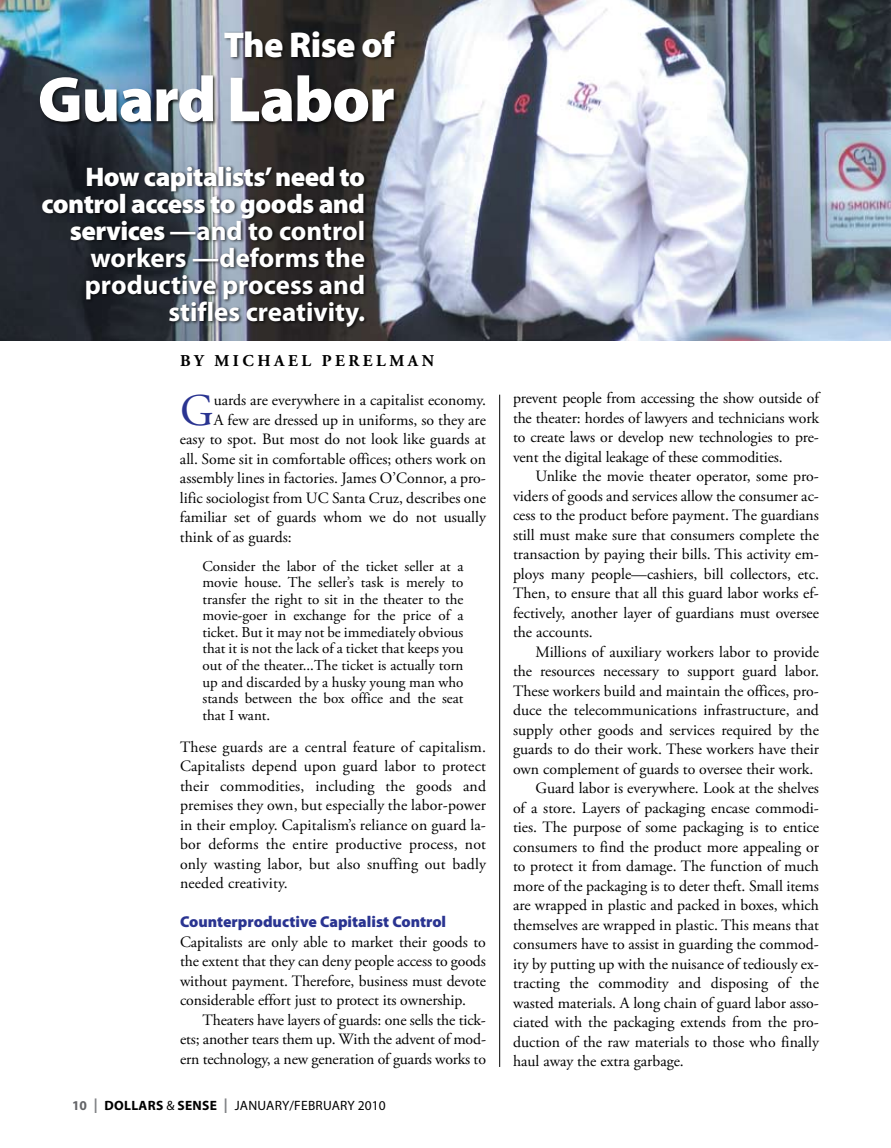
<style>
.page{position:relative;width:891px;height:1148px;background:#fff}
.page>*{position:absolute;margin:0;border:0;box-sizing:border-box;transform-origin:0 0}
.t1{font:900 64.5px "Myriad Pro";letter-spacing:-.02em;color:#fff}
.t2{font:45.15px "Adobe Garamond Pro";color:#2a3491}
.t3{font:900 36px "Myriad Pro";letter-spacing:-.02em;color:#fff}
.t4{font:700 27px/27px "Myriad Pro";color:#fff;text-align:right}
.t5{font:700 16.5px "Adobe Garamond Pro";letter-spacing:.215em;color:#000}
.t6{font:15.75px/19.5px "Adobe Garamond Pro";color:#000;text-align:justify}
.t7{font:900 15.75px "Myriad Pro";color:#2a3491}
.t8{font:15px/16.5px "Adobe Garamond Pro";color:#000;text-align:justify}
.t9{font:13.5px "Myriad Pro";letter-spacing:.02em;color:#000}
.s1{font-weight:900}
.s2{font-weight:700;color:#636467}
.s3{font-stretch:condensed;font-size:21px;color:#808285}
.s4{font-weight:700}
</style>
<div class="page">
<hr style="left:499px;top:394px;width:1px;height:672px;background:#000">
<img style="left:0;top:0;width:891px;height:340px">
<div style="left:39px;top:30px;width:361px;height:96px;background:#000;opacity:.75"></div>
<div style="left:42px;top:165px;width:327px;height:166px;background:#000;opacity:.75"></div>
<h3 class="t3" style="left:224px;top:20px;width:173px">The Rise of</h3>
<h1 class="t1" style="left:38px;top:56px;width:359px">Guard Labor</h1>
<h3 class="t4" style="left:42px;top:162px;width:325px"><span class="s1">How capitalists’ need to control access to goods and services</span> —and to control workers —deforms the productive process and stifles creativity.</h3>
<p class="t5" style="left:180px;top:351px;width:255px">BY MICHAEL PERELMAN</p>
<h2 class="t2" style="left:180px;top:383px;width:35px">G</h2>
<p class="t6" style="left:214px;top:391px;width:274px">uards are everywhere in a capitalist economy.</p>
<p class="t6" style="left:214px;top:410px;width:274px">A few are dressed up in uniforms, so they are</p>
<p class="t6" style="left:180px;top:430px;width:308px">easy to spot. But most do not look like guards at</p>
<p class="t6" style="left:180px;top:449px;width:308px">all. Some sit in comfortable offices; others work on</p>
<p class="t6" style="left:180px;top:469px;width:308px">assembly lines in factories. James O’Connor, a pro-</p>
<p class="t6" style="left:180px;top:488px;width:307px">lific sociologist from UC Santa Cruz, describes one</p>
<p class="t6" style="left:180px;top:508px;width:307px">familiar set of guards whom we do not usually</p>
<p class="t6" style="left:180px;top:527px;width:113px">think of as guards:</p>
<p class="t8" style="left:202px;top:558px;width:263px">Consider the labor of the ticket seller at a movie house. The seller’s task is merely to transfer the right to sit in the theater to the movie-goer in exchange for the price of a ticket. But it may not be immediately obvious that it is not the lack of a ticket that keeps you out of the theater...The ticket is actually torn up and discarded by a husky young man who stands between the box office and the seat that I want.</p>
<p class="t6" style="left:180px;top:737px;width:308px">These guards are a central feature of capitalism.<br>Capitalists depend upon guard labor to protect their commodities, including the goods and premises they own, but especially the labor-power in their employ. Capitalism’s reliance on guard la&shy;bor deforms the entire productive process, not only wasting labor, but also snuffing out badly needed creativity.</p>
<p class="t7" style="left:180px;top:911px;width:268px">Counterproductive Capitalist Control</p>
<p class="t6" style="left:180px;top:932px;width:308px">Capitalists are only able to market their goods to the extent that they can deny people access to goods without payment. Therefore, business must devote considerable effort just to protect its ownership.</p>
<p class="t6" style="left:180px;top:1010px;width:308px;text-indent:23px">Theaters have layers of guards: one sells the tick&shy;ets; another tears them up. With the advent of mod&shy;ern technology, a new generation of guards works to</p>
<p class="t9" style="left:72px;top:1096px;width:315px"><span class="s2">10</span> <span class="s3">l</span> <span class="s4">dollars</span> &amp; <span class="s4">sense</span> <span class="s3">l</span> JANUARY/FEBRUARY 2010</p>
<p class="t6" style="left:513px;top:389px;width:308px">prevent people from accessing the show outside of the theater: hordes of lawyers and technicians work to create laws or develop new technologies to pre&shy;vent the digital leakage of these commodities.</p>
<p class="t6" style="left:513px;top:467px;width:308px;text-indent:23px">Unlike the movie theater operator, some pro&shy;viders of goods and services allow the consumer ac&shy;cess to the product before payment. The guardians still must make sure that consumers complete the transaction by paying their bills. This activity em&shy;ploys many people—cashiers, bill collectors, etc.<br>Then, to ensure that all this guard labor works ef&shy;fectively, another layer of guardians must oversee the accounts.</p>
<p class="t6" style="left:536px;top:642px;width:285px">Millions of auxiliary workers labor to provide</p>
<p class="t6" style="left:513px;top:662px;width:307px">the resources necessary to support guard labor.</p>
<p class="t6" style="left:513px;top:681px;width:307px">These workers build and maintain the offices, pro-</p>
<p class="t6" style="left:513px;top:701px;width:307px">duce the telecommunications infrastructure, and</p>
<p class="t6" style="left:513px;top:720px;width:308px">supply other goods and services required by the</p>
<p class="t6" style="left:513px;top:740px;width:308px">guards to do their work. These workers have their</p>
<p class="t6" style="left:513px;top:759px;width:302px">own complement of guards to oversee their work.</p>
<p class="t6" style="left:536px;top:779px;width:285px">Guard labor is everywhere. Look at the shelves</p>
<p class="t6" style="left:513px;top:798px;width:308px">of a store. Layers of packaging encase commodi-</p>
<p class="t6" style="left:513px;top:818px;width:308px">ties. The purpose of some packaging is to entice</p>
<p class="t6" style="left:513px;top:837px;width:308px">consumers to find the product more appealing or</p>
<p class="t6" style="left:513px;top:857px;width:308px">to protect it from damage. The function of much</p>
<p class="t6" style="left:513px;top:876px;width:307px">more of the packaging is to deter theft. Small items</p>
<p class="t6" style="left:513px;top:896px;width:307px">are wrapped in plastic and packed in boxes, which</p>
<p class="t6" style="left:513px;top:915px;width:308px">themselves are wrapped in plastic. This means that</p>
<p class="t6" style="left:513px;top:935px;width:307px">consumers have to assist in guarding the commod-</p>
<p class="t6" style="left:513px;top:954px;width:308px">ity by putting up with the nuisance of tediously ex-</p>
<p class="t6" style="left:513px;top:974px;width:307px">tracting the commodity and disposing of the</p>
<p class="t6" style="left:513px;top:993px;width:307px">wasted materials. A long chain of guard labor asso-</p>
<p class="t6" style="left:513px;top:1013px;width:308px">ciated with the packaging extends from the pro-</p>
<p class="t6" style="left:513px;top:1032px;width:307px">duction of the raw materials to those who finally</p>
<p class="t6" style="left:513px;top:1052px;width:172px">haul away the extra garbage.</p>
</div>
